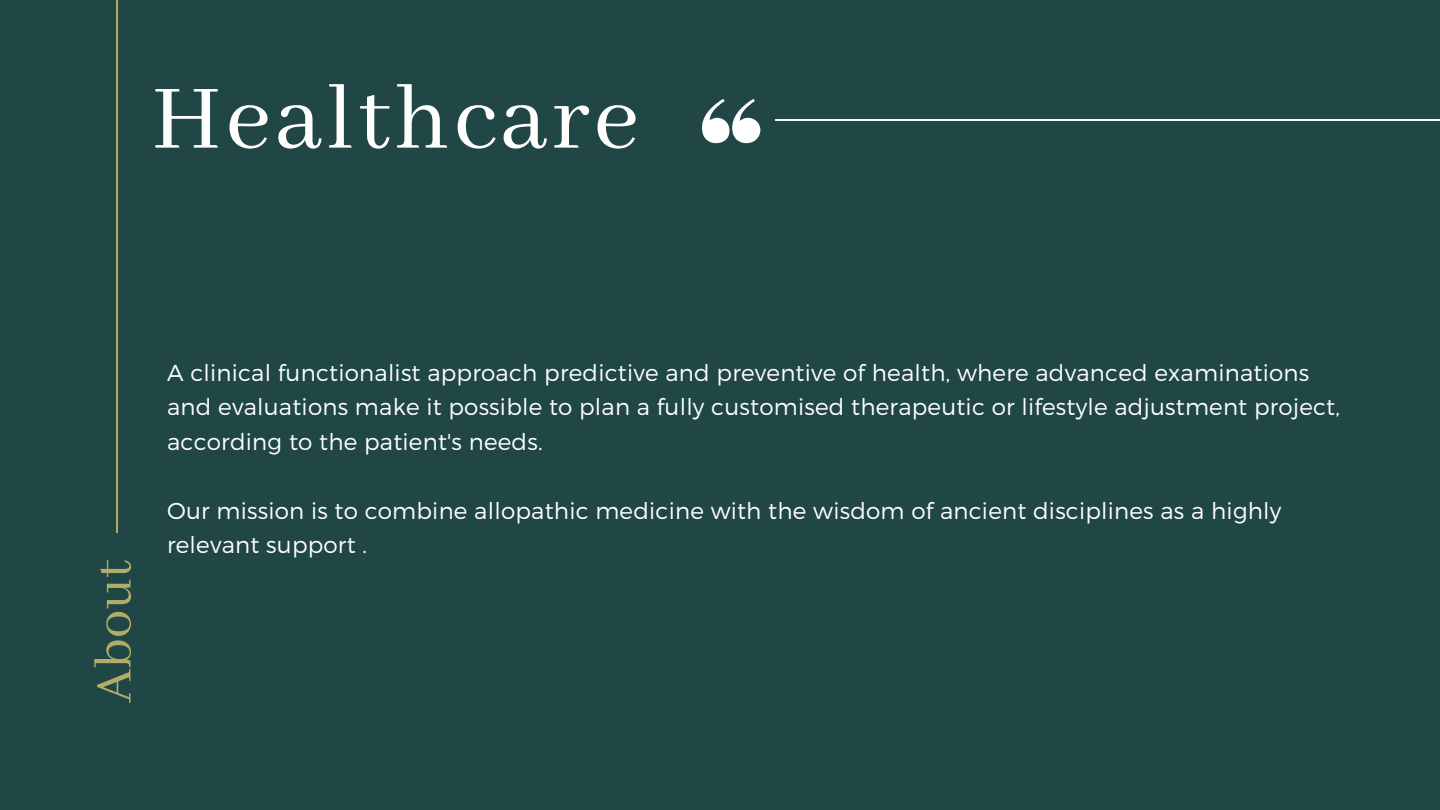
<style>
.page{position:relative;width:1440px;height:810px;background:#214646}
.page>*{position:absolute;margin:0;border:0;box-sizing:border-box;transform-origin:0 0}
.t1{font:100px "Abhaya Libre";letter-spacing:.04em;color:#fff}
.t2{font:57px "Abhaya Libre";color:#b1ac68}
.t3{font:300 23px/34.5px "Montserrat";letter-spacing:.01em;color:#fff}
</style>
<div class="page">
<hr style="left:775px;top:119px;width:665px;height:2px;background:#f4f8f3">
<svg style="left:702px;top:99px;width:58px;height:44px"></svg>
<hr style="left:117px;top:0;width:1px;height:533px;background:#b1ac68">
<h2 class="t1" style="left:152px;top:64px;width:489px">Healthcare</h2>
<h1 class="t2" style="left:83px;top:703px;width:144px;rotate:-90deg">About</h1>
<p class="t3" style="left:167px;top:354px;width:1174px">A clinical functionalist approach predictive and preventive of health, where advanced examinations and evaluations make it possible to plan a fully customised therapeutic or lifestyle adjustment project, according to the patient's needs.</p>
<p class="t3" style="left:167px;top:492px;width:1116px">Our mission is to combine allopathic medicine with the wisdom of ancient disciplines as a highly relevant support .</p>
</div>
